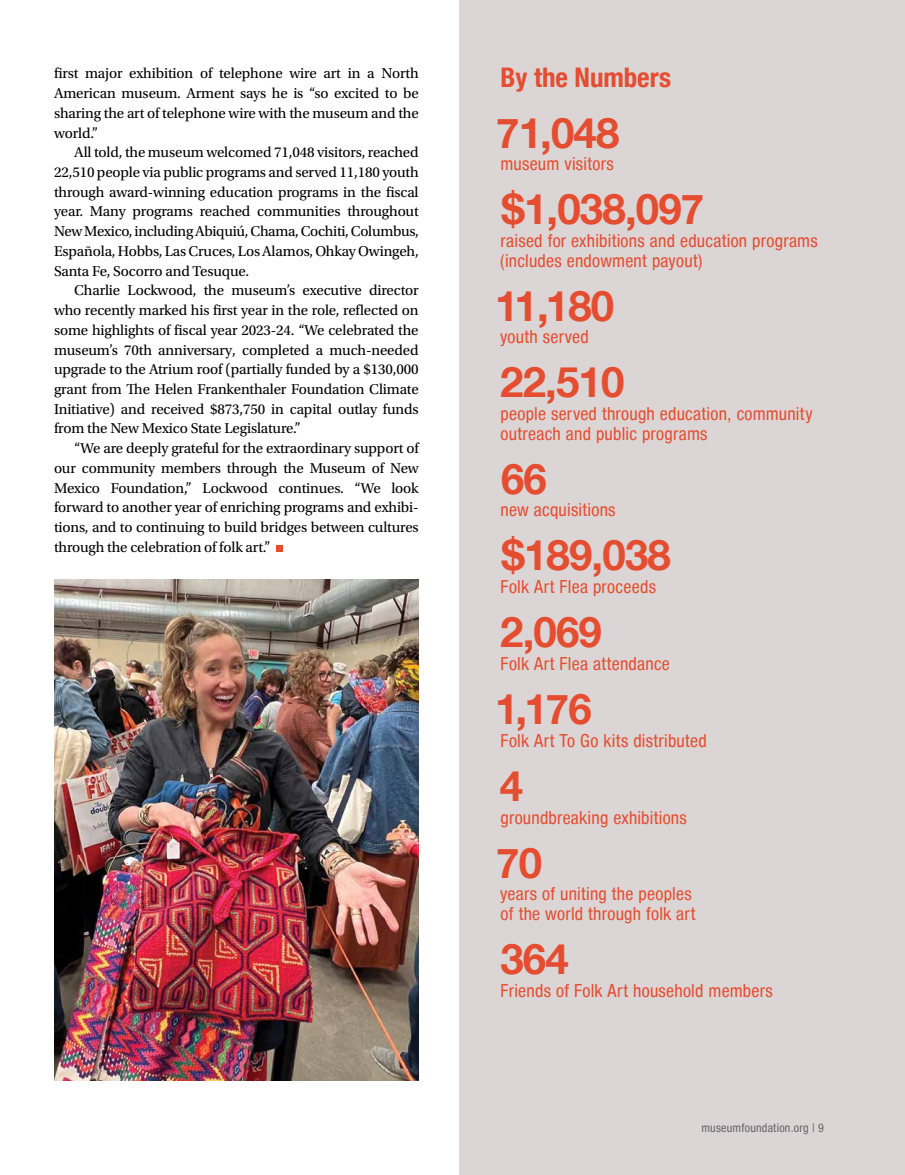
<style>
.page{position:relative;width:905px;height:1175px;background:#fff}
.page>*{position:absolute;margin:0;border:0;box-sizing:border-box;transform-origin:0 0}
.t1{font:700 42px "Helvetica Neue LT";letter-spacing:-.02em;color:#e54d31}
.t2{font:700 condensed 27px "Helvetica Neue";color:#e54d31}
.t3{font:condensed 18px/19.5px "Helvetica Neue Condensed";letter-spacing:.015em;color:#e54d31}
.t4{font:15px/19.6px "Utopia Std";letter-spacing:-.01em;color:#000;text-align:justify}
.t5{font:condensed 12px "Helvetica Neue Condensed";letter-spacing:.02em;color:#65656a}
</style>
<div class="page">
<div style="left:276px;top:545px;width:7px;height:7px;background:#e54d31"></div>
<div style="left:459px;top:0;width:445px;height:1174px;background:#dbd6d5"></div>
<img style="left:55px;top:579px;width:363px;height:501px">
<p class="t4" style="left:54px;top:64px;width:366px">first major exhibition of telephone wire art in a North American museum. Arment says he is “so excited to be sharing the art of telephone wire with the museum and the world.”</p>
<p class="t4" style="left:54px;top:143px;width:366px;text-indent:20px">All told, the museum welcomed 71,048 visitors, reached 22,510 people via public programs and served 11,180 youth through award-winning education programs in the fiscal year. Many programs reached communities throughout New Mexico, including Abiquiú, Chama, Cochiti, Columbus, Española, Hobbs, Las Cruces, Los Alamos, Ohkay Owingeh, Santa Fe, Socorro and Tesuque.</p>
<p class="t4" style="left:54px;top:281px;width:366px;text-indent:20px">Charlie Lockwood, the museum’s executive director who recently marked his first year in the role, reflected on some highlights of fiscal year 2023-24. “We celebrated the museum’s 70th anniversary, completed a much-needed upgrade to the Atrium roof (partially funded by a $130,000 grant from The Helen Frankenthaler Foundation Climate Initiative) and received $873,750 in capital outlay funds from the New Mexico State Legislature.”</p>
<p class="t4" style="left:54px;top:438px;width:366px;text-indent:20px">“We are deeply grateful for the extraordinary support of our community members through the Museum of New Mexico Foundation,” Lockwood continues. “We look forward to another year of enriching programs and exhibi&shy;tions, and to continuing to build bridges between cultures through the celebration of folk art.”</p>
<h2 class="t2" style="left:500px;top:61px;width:172px">By the Numbers</h2>
<h1 class="t1" style="left:496px;top:107px;width:125px">71,048</h1>
<p class="t3" style="left:500px;top:154px;width:115px">museum visitors</p>
<h1 class="t1" style="left:501px;top:183px;width:204px">$1,038,097</h1>
<p class="t3" style="left:500px;top:231px;width:319px">raised for exhibitions and education programs (includes endowment payout)</p>
<h1 class="t1" style="left:495px;top:280px;width:120px">11,180</h1>
<p class="t3" style="left:500px;top:327px;width:90px">youth served</p>
<h1 class="t1" style="left:500px;top:356px;width:126px">22,510</h1>
<p class="t3" style="left:500px;top:404px;width:313px">people served through education, community outreach and public programs</p>
<h1 class="t1" style="left:501px;top:453px;width:47px">66</h1>
<p class="t3" style="left:500px;top:500px;width:117px">new acquisitions</p>
<h1 class="t1" style="left:501px;top:529px;width:171px">$189,038</h1>
<p class="t3" style="left:500px;top:577px;width:157px">Folk Art Flea proceeds</p>
<h1 class="t1" style="left:500px;top:606px;width:103px">2,069</h1>
<p class="t3" style="left:500px;top:653px;width:171px">Folk Art Flea attendance</p>
<h1 class="t1" style="left:495px;top:683px;width:98px">1,176</h1>
<p class="t3" style="left:500px;top:730px;width:208px">Folk Art To Go kits distributed</p>
<h1 class="t1" style="left:500px;top:759px;width:25px">4</h1>
<p class="t3" style="left:500px;top:807px;width:188px">groundbreaking exhibitions</p>
<h1 class="t1" style="left:496px;top:836px;width:47px">70</h1>
<p class="t3" style="left:500px;top:884px;width:197px">years of uniting the peoples of the world through folk art</p>
<h1 class="t1" style="left:500px;top:932px;width:70px">364</h1>
<p class="t3" style="left:500px;top:980px;width:274px">Friends of Folk Art household members</p>
<p class="t5" style="left:701px;top:1120px;width:124px">museumfoundation.org | 9</p>
</div>
